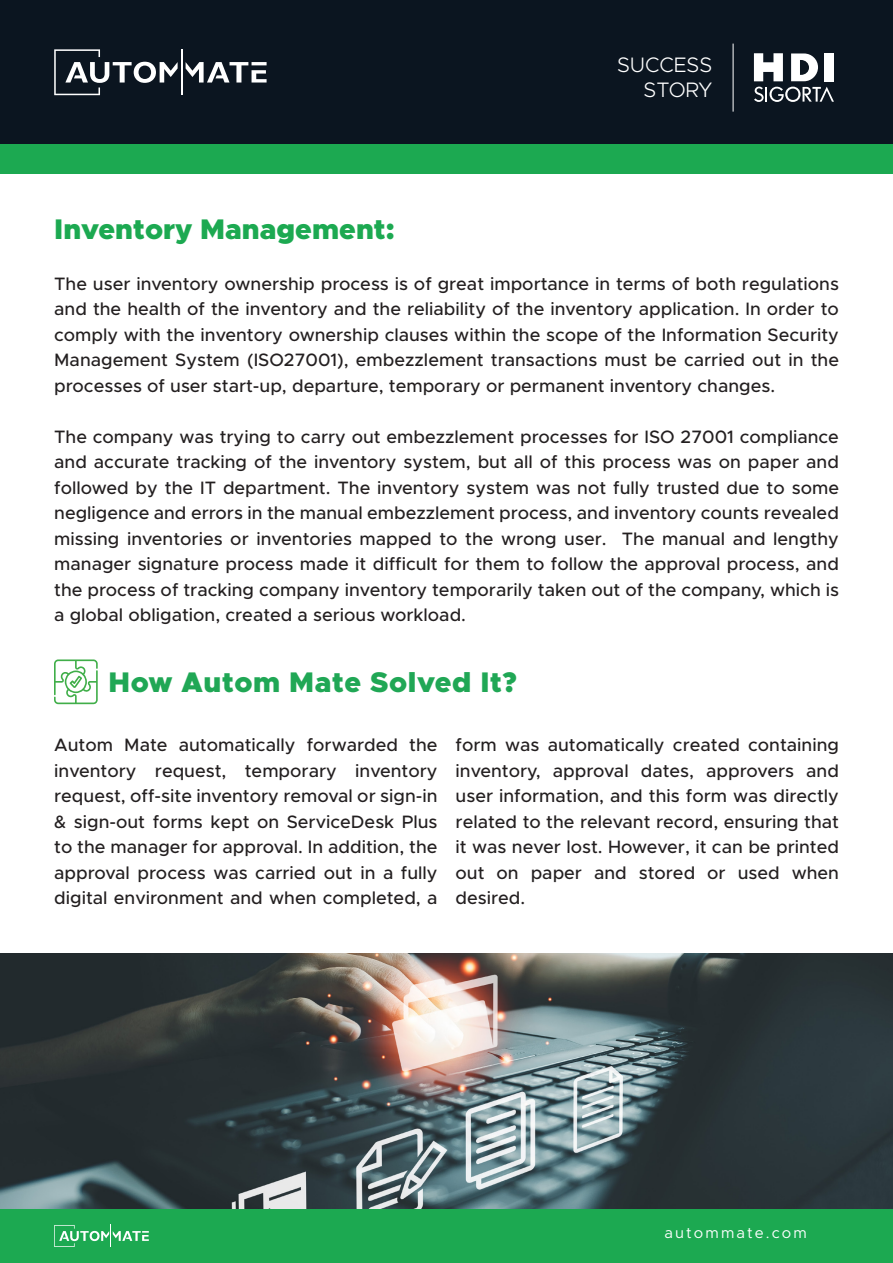
<style>
.page{position:relative;width:893px;height:1263px;background:#fff}
.page>*{position:absolute;margin:0;border:0;box-sizing:border-box;transform-origin:0 0}
.t1{font:900 28.5px "Metropolis";letter-spacing:.02em;color:#20a755}
.t2{font:900 28.5px "Metropolis";color:#1ca951}
.t3{font:300 21px "Metropolis";color:#fff}
.t4{font:500 18px/25.5px "Metropolis";color:#231f20;text-align:justify}
.t5{font:15px "Metropolis";letter-spacing:.14em;color:#fff}
</style>
<div class="page">
<div style="left:0;top:1209px;width:893px;height:54px;background:#1ca951"></div>
<div style="left:0;top:0;width:893px;height:145px;background:#0b1520"></div>
<div style="left:0;top:145px;width:893px;height:29px;background:#1ca951"></div>
<svg style="left:186px;top:62px;width:81px;height:21px"></svg>
<hr style="left:181px;top:49px;width:1px;height:46px;background:#fff">
<svg style="left:54px;top:49px;width:124px;height:46px"></svg>
<svg style="left:54px;top:1225px;width:95px;height:22px"></svg>
<hr style="left:733px;top:44px;width:1px;height:68px;background:#fff">
<img style="left:0;top:954px;width:893px;height:255px">
<svg style="left:54px;top:659px;width:44px;height:45px"></svg>
<div style="left:825px;top:53px;width:9px;height:28px;background:#fff"></div>
<svg style="left:754px;top:53px;width:29px;height:28px"></svg>
<svg style="left:791px;top:53px;width:27px;height:28px"></svg>
<svg style="left:754px;top:87px;width:80px;height:15px"></svg>
<p class="t3" style="left:617px;top:52px;width:97px">SUCCESS</p>
<p class="t3" style="left:643px;top:77px;width:70px">STORY</p>
<p class="t2" style="left:54px;top:211px;width:342px">Inventory Management:</p>
<p class="t4" style="left:54px;top:271px;width:786px">The user inventory ownership process is of great importance in terms of both regulations and the health of the inventory and the reliability of the inventory application. In order to comply with the inventory ownership clauses within the scope of the Information Security Management System (ISO27001), embezzlement transactions must be carried out in the processes of user start-up, departure, temporary or permanent inventory changes.</p>
<p class="t4" style="left:54px;top:424px;width:786px">The company was trying to carry out embezzlement processes for ISO 27001 compliance and accurate tracking of the inventory system, but all of this process was on paper and followed by the IT department. The inventory system was not fully trusted due to some negligence and errors in the manual embezzlement process, and inventory counts revealed missing inventories or inventories mapped to the wrong user. The manual and lengthy manager signature process made it difficult for them to follow the approval process, and the process of tracking company inventory temporarily taken out of the company, which is a global obligation, created a serious workload.</p>
<p class="t1" style="left:108px;top:664px;width:410px">How Autom Mate Solved It?</p>
<p class="t4" style="left:54px;top:732px;width:385px">Autom Mate automatically forwarded the inventory request, temporary inventory request, off-site inventory removal or sign-in &amp; sign-out forms kept on ServiceDesk Plus to the manager for approval. In addition, the approval process was carried out in a fully digital environment and when completed, a</p>
<p class="t4" style="left:456px;top:732px;width:385px">form was automatically created containing inventory, approval dates, approvers and user information, and this form was directly related to the relevant record, ensuring that it was never lost. However, it can be printed out on paper and stored or used when desired.</p>
<p class="t5" style="left:665px;top:1223px;width:144px">autommate.com</p>
</div>
